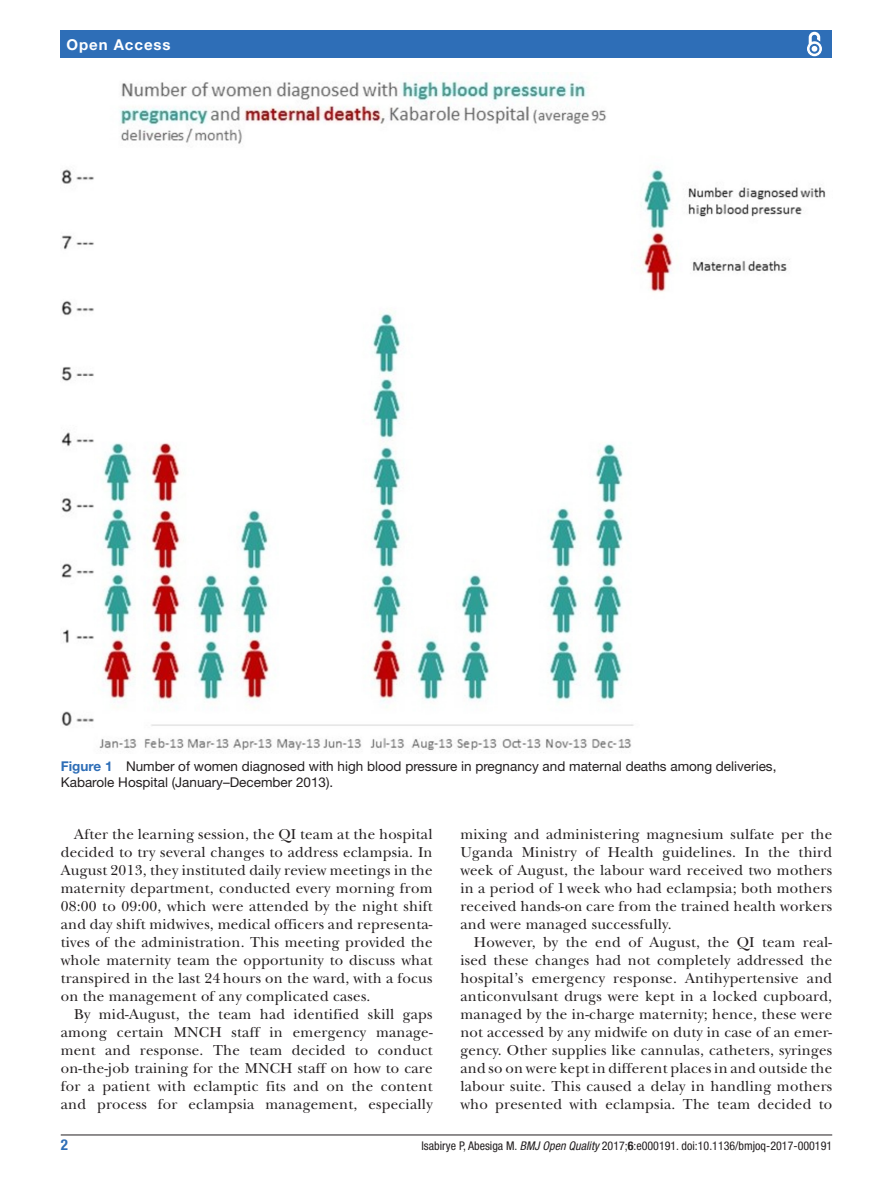
<style>
.page{position:relative;width:893px;height:1191px;background:#fff}
.page>*{position:absolute;margin:0;border:0;box-sizing:border-box;transform-origin:0 0}
.t1{font:15px/18px "New Baskerville";letter-spacing:.015em;color:#231f20;text-align:justify}
.t2{font:700 15px "Helvetica Neue LT Std";letter-spacing:.065em;color:#fff}
.t3{font:700 condensed 15px "Helvetica Neue LT Std";color:#2e6eb7}
.t4{font:13.5px/16.2px "Helvetica Neue LT Std";color:#231f20}
.t5{font:condensed 12px "Helvetica Neue LT Std";color:#231f20}
.s1{font-weight:700;color:#2e6eb7}
.s2{font-style:italic}
.s3{font-weight:700}
</style>
<div class="page">
<hr style="left:61px;top:1134px;width:771px;height:1px;background:#231f20">
<div style="left:61px;top:31px;width:771px;height:27px;background:#2e6eb7"></div>
<svg style="left:807px;top:31px;width:15px;height:26px"></svg>
<img style="left:61px;top:80px;width:765px;height:673px">
<p class="t2" style="left:66px;top:35px;width:106px">Open Access</p>
<p class="t4" style="left:61px;top:758px;width:717px"><span class="s1">Figure 1</span> Number of women diagnosed with high blood pressure in pregnancy and maternal deaths among deliveries,<br>Kabarole Hospital (January–December 2013).</p>
<p class="t1" style="left:61px;top:825px;width:373px;text-indent:14px">After the learning session, the QI team at the hospital decided to try several changes to address eclampsia. In August 2013, they instituted daily review meetings in the maternity department, conducted every morning from 08:00 to 09:00, which were attended by the night shift and day shift midwives, medical officers and representa&shy;tives of the administration. This meeting provided the whole maternity team the opportunity to discuss what transpired in the last 24 hours on the ward, with a focus on the management of any complicated cases.</p>
<p class="t1" style="left:61px;top:1005px;width:373px;text-indent:14px">By mid-August, the team had identified skill gaps among certain MNCH staff in emergency manage&shy;ment and response. The team decided to conduct on-the-job training for the MNCH staff on how to care for a patient with eclamptic fits and on the content and process for eclampsia management, especially</p>
<p class="t1" style="left:460px;top:825px;width:373px">mixing and administering magnesium sulfate per the Uganda Ministry of Health guidelines. In the third week of August, the labour ward received two mothers in a period of 1week who had eclampsia; both mothers received hands-on care from the trained health workers and were managed successfully.</p>
<p class="t1" style="left:460px;top:933px;width:373px;text-indent:14px">However, by the end of August, the QI team real&shy;ised these changes had not completely addressed the hospital’s emergency response. Antihypertensive and anticonvulsant drugs were kept in a locked cupboard, managed by the in-charge maternity; hence, these were not accessed by any midwife on duty in case of an emer&shy;gency. Other supplies like cannulas, catheters, syringes and so on were kept in different places in and outside the labour suite. This caused a delay in handling mothers who presented with eclampsia. The team decided to</p>
<p class="t3" style="left:61px;top:1135px;width:9px">2</p>
<p class="t5" style="left:421px;top:1138px;width:412px">Isabirye P, Abesiga M. <span class="s2">BMJ Open Quality</span> 2017;<span class="s3">6</span>:e000191. doi:10.1136/bmjoq-2017-000191</p>
</div>
